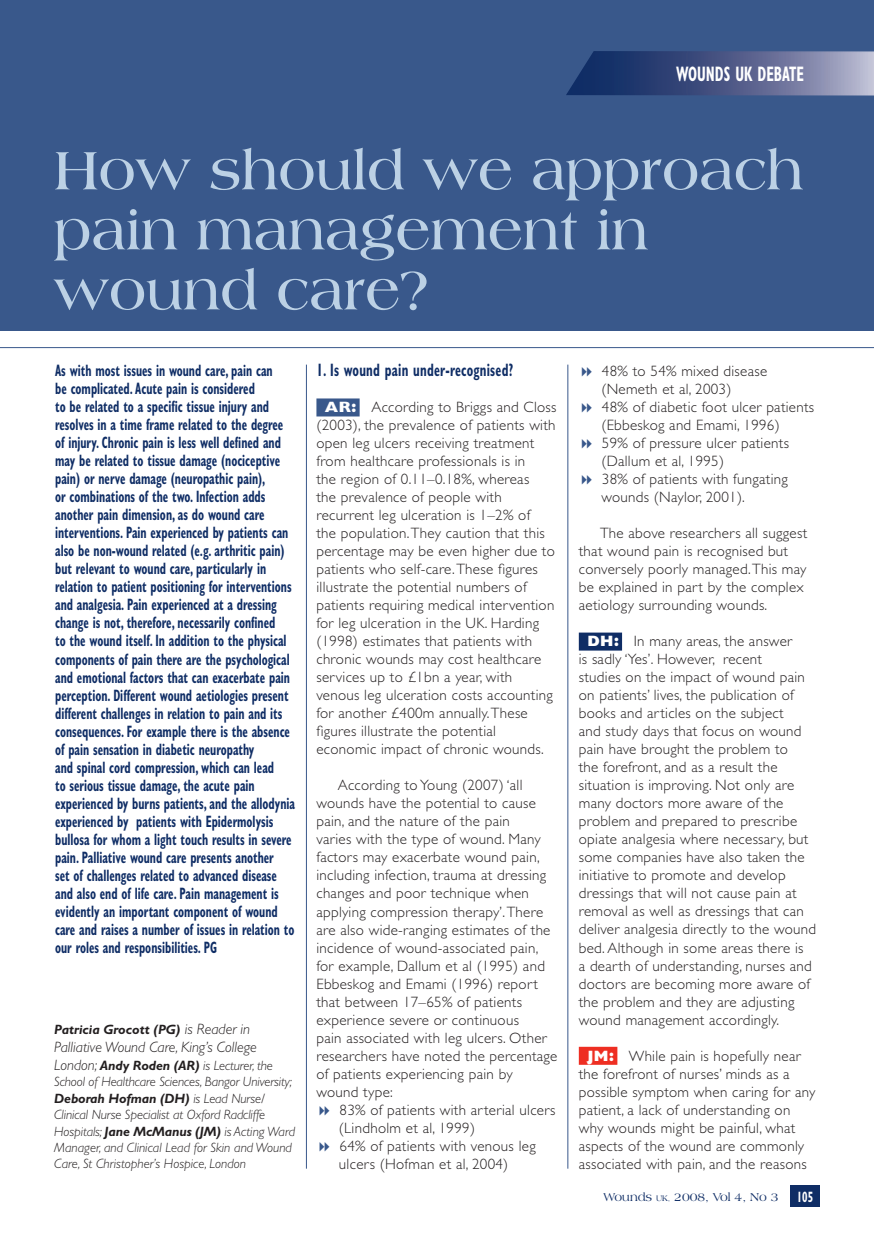
<style>
.page{position:relative;width:874px;height:1244px;background:#fff}
.page>*{position:absolute;margin:0;border:0;box-sizing:border-box;transform-origin:0 0}
.t1{font:700 57px/60px "Americana BT";color:#bcd1e5}
.t2{font:700 condensed 21px "Gill Sans";color:#fff;scale:.7 1}
.t3{font:700 condensed 18px "Gill Sans";letter-spacing:.02em;color:#0f2d65;scale:.7 1}
.t4{font:700 condensed 16.5px/18px "Gill Sans";color:#0f2d65;scale:.7 1}
.t5{font:300 15px/18px "Gill Sans";letter-spacing:.02em;color:#231f20}
.t6{font:italic 300 15px "Gill Sans";color:#231f20}
.t7{font:italic 300 13.5px/16.4px "Gill Sans";letter-spacing:-.01em;color:#231f20}
.t8{font:italic 700 13.5px "Gill Sans";color:#231f20}
.t9{font:12px "Americana BT";color:#0f2d65}
.s1{font-weight:300;font-size:15px}
.s2{font-size:15px}
.s3{font-weight:700}
.s4{font-weight:800;color:#fff}
.s5{font-size:8.4px}
.s6{font-size:7.5px}
.s7{font-family:"Gill Sans";font-weight:700;font-stretch:condensed;font-size:15px;color:#fff}
</style>
<div class="page">
<hr style="left:0;top:347px;width:873px;height:1px;background:#39588b">
<hr style="left:567px;top:364px;width:1px;height:804px;background:#39588b">
<hr style="left:306px;top:364px;width:1px;height:804px;background:#39588b">
<div style="left:316px;top:398px;width:43px;height:18px;background:#39588b"></div>
<div style="left:578px;top:632px;width:44px;height:18px;background:#0f2d65"></div>
<div style="left:578px;top:1046px;width:39px;height:18px;background:#ee2e22"></div>
<div style="left:0;top:0;width:873px;height:330px;background:#39588b"></div>
<svg style="left:566px;top:51px;width:307px;height:45px;background:#52608d"></svg>
<div style="left:790px;top:1185px;width:29px;height:21px;background:#0f2d65"></div>
<h2 class="t2" style="left:676px;top:61px;width:184px">WOUNDS UK DEBATE</h2>
<h1 class="t1" style="left:54px;top:139px;width:750px">How should we approach pain management in wound care?</h1>
<p class="t4" style="left:55px;top:361px;width:344px">As with most issues in wound care, pain can<br>be complicated. Acute pain is considered<br>to be related to a specific tissue injury and resolves in a time frame related to the degree of injury. Chronic pain is less well defined and may be related to tissue damage (nociceptive pain) or nerve damage (neuropathic pain),<br>or combinations of the two. Infection adds another pain dimension, as do wound care interventions. Pain experienced by patients can also be non-wound related (e.g. arthritic pain) but relevant to wound care, particularly in relation to patient positioning for interventions and analgesia. Pain experienced at a dressing change is not, therefore, necessarily confined<br>to the wound itself. In addition to the physical components of pain there are the psychological and emotional factors that can exacerbate pain perception. Different wound aetiologies present different challenges in relation to pain and its consequences. For example there is the absence of pain sensation in diabetic neuropathy<br>and spinal cord compression, which can lead<br>to serious tissue damage, the acute pain experienced by burns patients, and the allodynia experienced by patients with Epidermolysis bullosa for whom a light touch results in severe pain. Palliative wound care presents another<br>set of challenges related to advanced disease and also end of life care. Pain management is evidently an important component of wound care and raises a number of issues in relation to our roles and responsibilities. PG</p>
<p class="t8" style="left:54px;top:1021px;width:197px">Patricia Grocott (PG) <span class="s1">is Reader in</span></p>
<p class="t6" style="left:54px;top:1038px;width:204px">Palliative Wound Care, King’s College</p>
<p class="t7" style="left:54px;top:1057px;width:242px"><span class="s2">London;</span> <span class="s3">Andy Roden (AR)</span> is Lecturer, the School of Healthcare Sciences, Bangor University; <span class="s3">Deborah Hofman (DH)</span> is Lead Nurse/ Clinical Nurse Specialist at Oxford Radcliffe Hospitals; <span class="s3">Jane McManus (JM)</span> is Acting Ward Manager, and Clinical Lead for Skin and Wound Care, St Christopher’s Hospice, London</p>
<p class="t3" style="left:316px;top:359px;width:282px">1. Is wound pain under-recognised?</p>
<p class="t5" style="left:316px;top:398px;width:241px;text-indent:9px"><span class="s4">AR:</span> According to Briggs and Closs (2003), the prevalence of patients with open leg ulcers receiving treatment from healthcare professionals is in<br>the region of 0.11–0.18%, whereas<br>the prevalence of people with recurrent leg ulceration is 1–2% of<br>the population. They caution that this percentage may be even higher due to patients who self-care. These figures illustrate the potential numbers of patients requiring medical intervention for leg ulceration in the UK. Harding (1998) estimates that patients with chronic wounds may cost healthcare services up to £1bn a year, with venous leg ulceration costs accounting for another £400m annually. These figures illustrate the potential economic impact of chronic wounds.</p>
<p class="t5" style="left:316px;top:776px;width:242px;text-indent:21px">According to Young (2007) ‘all wounds have the potential to cause pain, and the nature of the pain<br>varies with the type of wound. Many factors may exacerbate wound pain, including infection, trauma at dressing changes and poor technique when applying compression therapy’. There are also wide-ranging estimates of the incidence of wound-associated pain, for example, Dallum et al (1995) and Ebbeskog and Emami (1996) report that between 17–65% of patients experience severe or continuous<br>pain associated with leg ulcers. Other researchers have noted the percentage of patients experiencing pain by wound type:</p>
<p class="t5" style="left:339px;top:1100px;width:218px">83% of patients with arterial ulcers (Lindholm et al, 1999)<br>64% of patients with venous leg ulcers (Hofman et al, 2004)</p>
<p class="t5" style="left:601px;top:362px;width:214px">48% to 54% mixed disease (Nemeth et al, 2003)<br>48% of diabetic foot ulcer patients (Ebbeskog and Emami, 1996)<br>59% of pressure ulcer patients (Dallum et al, 1995)<br>38% of patients with fungating wounds (Naylor, 2001).</p>
<p class="t5" style="left:578px;top:524px;width:230px;text-indent:21px">The above researchers all suggest that wound pain is recognised but conversely poorly managed. This may be explained in part by the complex aetiology surrounding wounds.</p>
<p class="t5" style="left:578px;top:632px;width:239px;text-indent:9px"><span class="s4">DH:</span> In many areas, the answer<br>is sadly ‘Yes’. However, recent<br>studies on the impact of wound pain on patients’ lives, the publication of books and articles on the subject<br>and study days that focus on wound pain have brought the problem to<br>the forefront, and as a result the situation is improving. Not only are many doctors more aware of the problem and prepared to prescribe opiate analgesia where necessary, but some companies have also taken the initiative to promote and develop dressings that will not cause pain at removal as well as dressings that can deliver analgesia directly to the wound bed. Although in some areas there is<br>a dearth of understanding, nurses and doctors are becoming more aware of the problem and they are adjusting wound management accordingly.</p>
<p class="t5" style="left:578px;top:1046px;width:238px;text-indent:9px"><span class="s4">JM:</span> While pain is hopefully near the forefront of nurses’ minds as a possible symptom when caring for any patient, a lack of understanding on why wounds might be painful, what aspects of the wound are commonly associated with pain, and the reasons</p>
<p class="t9" style="left:603px;top:1189px;width:211px">Wounds <span class="s5">UK</span><span class="s6">,</span> 2008, Vol 4, No 3 <span class="s7">105</span></p>
</div>
